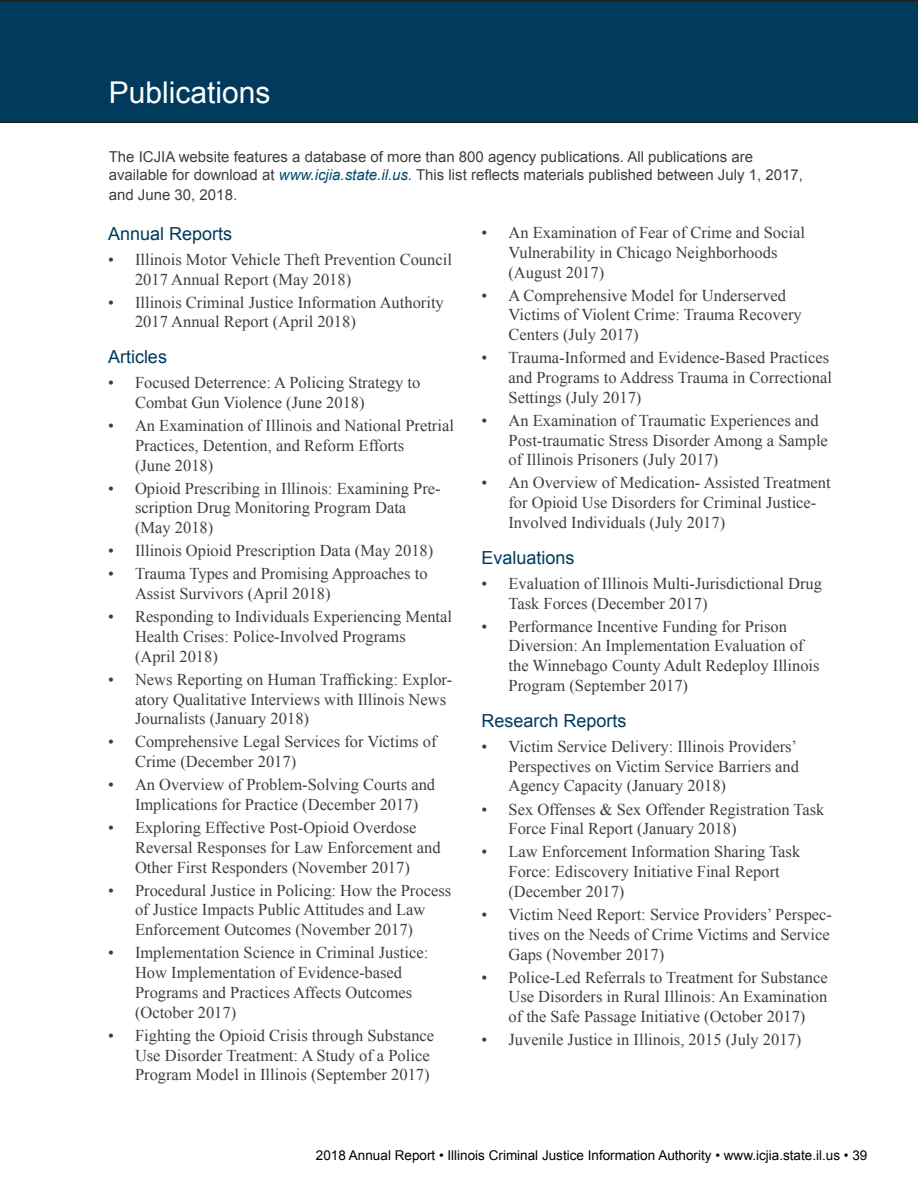
<style>
.page{position:relative;width:918px;height:1188px;background:#fff}
.page>*{position:absolute;margin:0;border:0;box-sizing:border-box;transform-origin:0 0}
.Head{font:30px "Arial";color:#fff}
.Subhead_1{font:18px "Arial";color:#003a5d}
.t1{font:16.5px/19.8px "Times New Roman";color:#3e3e3f}
.Bodyfirst{font:15px/18px "Arial";color:#3e3e3f}
.t2{font:13.5px "Arial";color:#000}
.s1{font-style:italic;color:#004c6c}
</style>
<div class="page">
<div style="left:0;top:0;width:918px;height:123px;background:#003a5d"></div>
<p class="Head" style="left:109px;top:73px;width:163px">Publications</p>
<p class="Bodyfirst" style="left:109px;top:148px;width:696px">The ICJIA website features a database of more than 800 agency publications. All publications are available for download at <span class="s1">www.icjia.state.il.us.</span> This list reflects materials published between July 1, 2017,</p>
<p class="Bodyfirst" style="left:109px;top:186px;width:130px">and June 30, 2018.</p>
<p class="Subhead_1" style="left:108px;top:221px;width:126px">Annual Reports</p>
<p class="t1" style="left:135px;top:249px;width:318px;text-indent:-27px">• Illinois Motor Vehicle Theft Prevention Council<br>2017 Annual Report (May 2018)</p>
<p class="t1" style="left:135px;top:292px;width:310px;text-indent:-27px">• Illinois Criminal Justice Information Authority<br>2017 Annual Report (April 2018)</p>
<p class="Subhead_1" style="left:108px;top:345px;width:61px">Articles</p>
<p class="t1" style="left:135px;top:373px;width:287px;text-indent:-27px">• Focused Deterrence: A Policing Strategy to<br>Combat Gun Violence (June 2018)</p>
<p class="t1" style="left:135px;top:415px;width:320px;text-indent:-27px">• An Examination of Illinois and National Pretrial<br>Practices, Detention, and Reform Efforts<br>(June 2018)</p>
<p class="t1" style="left:135px;top:478px;width:307px;text-indent:-27px">• Opioid Prescribing in Illinois: Examining Pre&shy;scription Drug Monitoring Program Data (May 2018)</p>
<p class="t1" style="left:108px;top:541px;width:327px">• Illinois Opioid Prescription Data (May 2018)</p>
<p class="t1" style="left:135px;top:564px;width:294px;text-indent:-27px">• Trauma Types and Promising Approaches to<br>Assist Survivors (April 2018)</p>
<p class="t1" style="left:135px;top:606px;width:319px;text-indent:-27px">• Responding to Individuals Experiencing Mental<br>Health Crises: Police-Involved Programs<br>(April 2018)</p>
<p class="t1" style="left:135px;top:669px;width:319px;text-indent:-27px">• News Reporting on Human Trafficking: Explor&shy;atory Qualitative Interviews with Illinois News<br>Journalists (January 2018)</p>
<p class="t1" style="left:135px;top:732px;width:303px;text-indent:-27px">• Comprehensive Legal Services for Victims of<br>Crime (December 2017)</p>
<p class="t1" style="left:135px;top:775px;width:302px;text-indent:-27px">• An Overview of Problem-Solving Courts and<br>Implications for Practice (December 2017)</p>
<p class="t1" style="left:135px;top:817px;width:307px;text-indent:-27px">• Exploring Effective Post-Opioid Overdose<br>Reversal Responses for Law Enforcement and<br>Other First Responders (November 2017)</p>
<p class="t1" style="left:135px;top:880px;width:318px;text-indent:-27px">• Procedural Justice in Policing: How the Process of Justice Impacts Public Attitudes and Law<br>Enforcement Outcomes (November 2017)</p>
<p class="t1" style="left:135px;top:943px;width:295px;text-indent:-27px">• Implementation Science in Criminal Justice:<br>How Implementation of Evidence-based Programs and Practices Affects Outcomes (October 2017)</p>
<p class="t1" style="left:135px;top:1025px;width:301px;text-indent:-27px">• Fighting the Opioid Crisis through Substance<br>Use Disorder Treatment: A Study of a Police<br>Program Model in Illinois (September 2017)</p>
<p class="t1" style="left:508px;top:222px;width:298px;text-indent:-27px">• An Examination of Fear of Crime and Social<br>Vulnerability in Chicago Neighborhoods (August 2017)</p>
<p class="t1" style="left:508px;top:285px;width:295px;text-indent:-27px">• A Comprehensive Model for Underserved<br>Victims of Violent Crime: Trauma Recovery<br>Centers (July 2017)</p>
<p class="t1" style="left:508px;top:347px;width:325px;text-indent:-27px">• Trauma-Informed and Evidence-Based Practices and Programs to Address Trauma in Correctional<br>Settings (July 2017)</p>
<p class="t1" style="left:508px;top:410px;width:321px;text-indent:-27px">• An Examination of Traumatic Experiences and<br>Post-traumatic Stress Disorder Among a Sample of Illinois Prisoners (July 2017)</p>
<p class="t1" style="left:508px;top:473px;width:324px;text-indent:-27px">• An Overview of Medication- Assisted Treatment for Opioid Use Disorders for Criminal Justice-<br>Involved Individuals (July 2017)</p>
<p class="Subhead_1" style="left:482px;top:546px;width:95px">Evaluations</p>
<p class="t1" style="left:508px;top:573px;width:315px;text-indent:-27px">• Evaluation of Illinois Multi-Jurisdictional Drug<br>Task Forces (December 2017)</p>
<p class="t1" style="left:508px;top:616px;width:313px;text-indent:-27px">• Performance Incentive Funding for Prison Diversion: An Implementation Evaluation of the Winnebago County Adult Redeploy Illinois Program (September 2017)</p>
<p class="Subhead_1" style="left:482px;top:709px;width:147px">Research Reports</p>
<p class="t1" style="left:508px;top:736px;width:292px;text-align:justify;text-indent:-27px">• Victim Service Delivery: Illinois Providers’ Perspectives on Victim Service Barriers and Agency Capacity (January 2018)</p>
<p class="t1" style="left:508px;top:799px;width:317px;text-indent:-27px">• Sex Offenses &amp; Sex Offender Registration Task<br>Force Final Report (January 2018)</p>
<p class="t1" style="left:508px;top:842px;width:293px;text-indent:-27px">• Law Enforcement Information Sharing Task<br>Force: Ediscovery Initiative Final Report (December 2017)</p>
<p class="t1" style="left:508px;top:904px;width:325px;text-indent:-27px">• Victim Need Report: Service Providers’ Perspec&shy;tives on the Needs of Crime Victims and Service<br>Gaps (November 2017)</p>
<p class="t1" style="left:508px;top:967px;width:321px;text-align:justify;text-indent:-27px">• Police-Led Referrals to Treatment for Substance Use Disorders in Rural Illinois: An Examination of the Safe Passage Initiative (October 2017)</p>
<p class="t1" style="left:482px;top:1030px;width:321px">• Juvenile Justice in Illinois, 2015 (July 2017)</p>
<p class="t2" style="left:316px;top:1146px;width:553px">2018 Annual Report • Illinois Criminal Justice Information Authority • www.icjia.state.il.us • 39</p>
</div>
